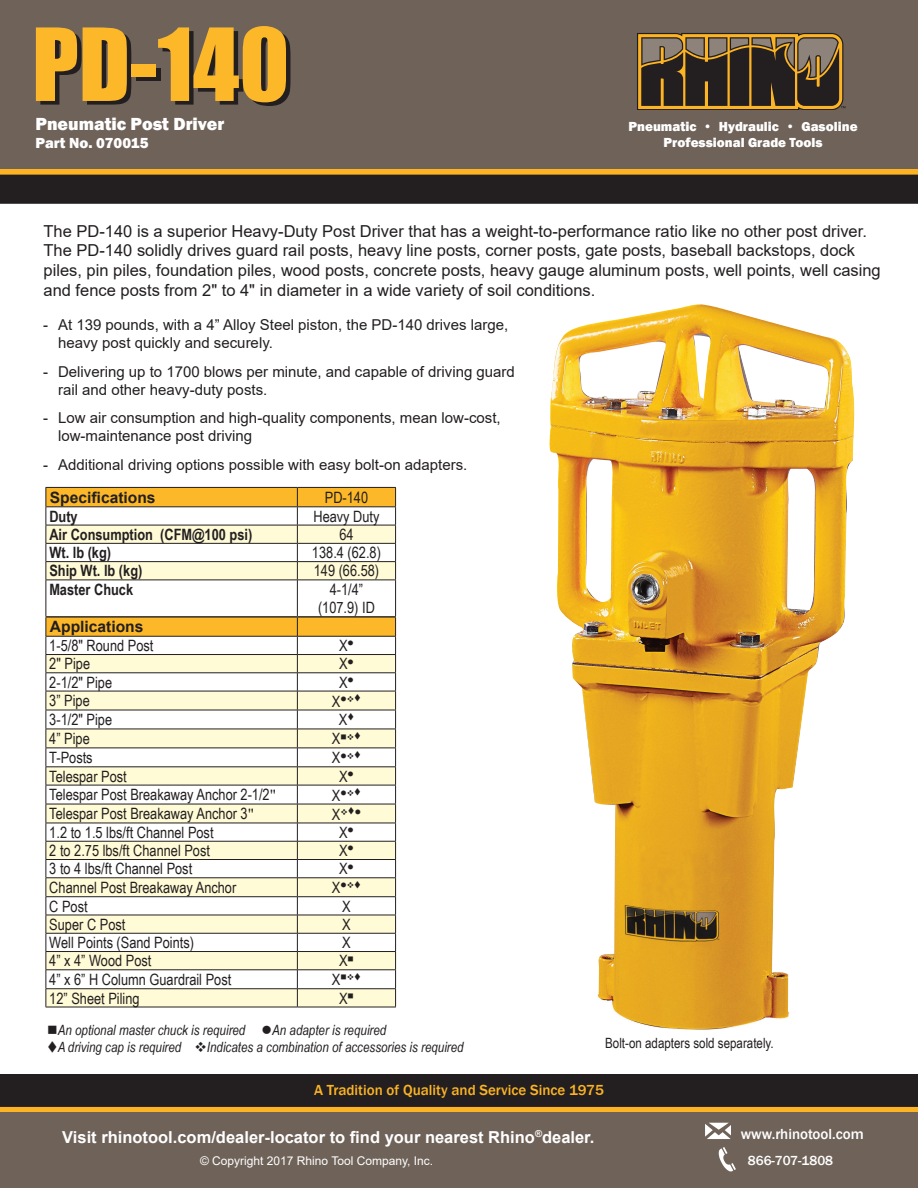
<style>
.page{position:relative;width:918px;height:1188px;background:#fff}
.page>*{position:absolute;margin:0;border:0;box-sizing:border-box;transform-origin:0 0}
.t1{font:93px "Impact";color:#fcb828}
.t2{font:800 18px "Franklin Gothic";color:#fff}
.t3{font:16.5px/19.8px "Arial";color:#231f20}
.t4{font:700 16.5px "Arial";color:#fff}
.t5{font:15.6px/18.8px "Arial Narrow";color:#231f20;text-align:center}
.t6{font:700 15.6px "Arial Narrow";color:#231f20}
.t7{font:700 15.6px "Arial";color:#231f20}
.t8{font:15px/18px "Arial";color:#231f20}
.t9{font:500 15px "Franklin Gothic";color:#fcb424}
.t10{font:500 15px "Franklin Gothic";color:#fff}
.t11{font:800 15px "Franklin Gothic";color:#fff}
.t12{font:italic 14.1px "Arial Narrow";color:#231f20}
.t13{font:14.1px "Arial Narrow";color:#231f20}
.t14{font:800 13.5px/16.2px "Franklin Gothic";color:#fff;text-align:center}
.t15{font:500 13.5px "Franklin Gothic";color:#fff}
.t16{font:12px "Arial";color:#fff}
.s1{font-family:"Times New Roman"}
</style>
<div class="page">
<div style="left:0;top:0;width:918px;height:178px;background:#6f6259"></div>
<div style="left:0;top:1092px;width:918px;height:96px;background:#6f6259"></div>
<div style="left:0;top:1106px;width:918px;height:6px;background:#fcb424"></div>
<div style="left:0;top:169px;width:918px;height:6px;background:#fcb424"></div>
<div style="left:0;top:175px;width:918px;height:29px;background:#231f20"></div>
<svg style="left:719px;top:1147px;width:17px;height:24px"></svg>
<svg style="left:705px;top:1123px;width:26px;height:16px"></svg>
<svg style="left:637px;top:33px;width:209px;height:77px"></svg>
<div style="left:0;top:1074px;width:918px;height:33px;background:#231f20"></div>
<img style="left:549px;top:304px;width:306px;height:726px">
<hr style="left:46px;top:580px;width:251px;height:1px;background:#231f20">
<hr style="left:297px;top:580px;width:99px;height:1px;background:#231f20">
<hr style="left:46px;top:1007px;width:251px;height:1px;background:#231f20">
<hr style="left:297px;top:1007px;width:99px;height:1px;background:#231f20">
<hr style="left:46px;top:616px;width:251px;height:2px;background:#231f20">
<hr style="left:297px;top:616px;width:99px;height:2px;background:#231f20">
<svg style="left:46px;top:487px;width:350px;height:93px"></svg>
<hr style="left:46px;top:580px;width:1px;height:36px;background:#231f20">
<hr style="left:297px;top:580px;width:1px;height:36px;background:#231f20">
<hr style="left:395px;top:580px;width:1px;height:36px;background:#231f20">
<svg style="left:46px;top:617px;width:350px;height:390px"></svg>
<h1 class="t1" style="left:32px;top:-8px;width:259px">PD-140</h1>
<p class="t2" style="left:36px;top:112px;width:190px">Pneumatic Post Driver</p>
<p class="t11" style="left:36px;top:133px;width:115px">Part No. 070015</p>
<p class="t14" style="left:629px;top:118px;width:231px">Pneumatic • Hydraulic • Gasoline<br>Professional Grade Tools</p>
<p class="t3" style="left:44px;top:221px;width:839px">The PD-140 is a superior Heavy-Duty Post Driver that has a weight-to-performance ratio like no other post driver.<br>The PD-140 solidly drives guard rail posts, heavy line posts, corner posts, gate posts, baseball backstops, dock piles, pin piles, foundation piles, wood posts, concrete posts, heavy gauge aluminum posts, well points, well casing and fence posts from 2" to 4" in diameter in a wide variety of soil conditions.</p>
<p class="t8" style="left:58px;top:315px;width:452px;text-indent:-15px">- At 139 pounds, with a 4” Alloy Steel piston, the PD-140 drives large, heavy post quickly and securely.</p>
<p class="t8" style="left:58px;top:362px;width:458px;text-indent:-15px">- Delivering up to 1700 blows per minute, and capable of driving guard rail and other heavy-duty posts.</p>
<p class="t8" style="left:58px;top:409px;width:444px;text-indent:-15px">- Low air consumption and high-quality components, mean low-cost, low-maintenance post driving</p>
<p class="t8" style="left:43px;top:456px;width:426px">- Additional driving options possible with easy bolt-on adapters.</p>
<p class="t7" style="left:50px;top:486px;width:107px">Specifications</p>
<p class="t5" style="left:325px;top:487px;width:45px">PD-140</p>
<p class="t6" style="left:49px;top:504px;width:30px">Duty</p>
<p class="t5" style="left:313px;top:506px;width:68px">Heavy Duty</p>
<p class="t6" style="left:49px;top:523px;width:204px">Air Consumption (CFM@100 psi)</p>
<p class="t5" style="left:339px;top:524px;width:16px">64</p>
<p class="t6" style="left:49px;top:541px;width:63px">Wt. lb (kg)</p>
<p class="t5" style="left:312px;top:543px;width:70px">138.4 (62.8)</p>
<p class="t6" style="left:49px;top:559px;width:95px">Ship Wt. lb (kg)</p>
<p class="t5" style="left:314px;top:561px;width:67px">149 (66.58)</p>
<p class="t6" style="left:49px;top:577px;width:85px">Master Chuck</p>
<p class="t5" style="left:318px;top:579px;width:58px">4-1/4” (107.9) ID</p>
<p class="t7" style="left:50px;top:616px;width:95px">Applications</p>
<p class="t5" style="left:49px;top:636px;width:106px">1-5/8" Round Post</p>
<p class="t5" style="left:339px;top:636px;width:16px">X●</p>
<p class="t5" style="left:49px;top:654px;width:42px">2" Pipe</p>
<p class="t5" style="left:339px;top:654px;width:16px">X●</p>
<p class="t5" style="left:49px;top:672px;width:64px">2-1/2" Pipe</p>
<p class="t5" style="left:339px;top:672px;width:16px">X●</p>
<p class="t5" style="left:49px;top:690px;width:42px">3” Pipe</p>
<p class="t5" style="left:332px;top:691px;width:31px">X●❖▼</p>
<p class="t5" style="left:49px;top:709px;width:64px">3-1/2" Pipe</p>
<p class="t5" style="left:339px;top:710px;width:17px">X▼</p>
<p class="t5" style="left:49px;top:728px;width:42px">4” Pipe</p>
<p class="t5" style="left:332px;top:729px;width:31px">X■❖▼</p>
<p class="t5" style="left:49px;top:747px;width:45px">T-Posts</p>
<p class="t5" style="left:332px;top:748px;width:31px">X●❖▼</p>
<p class="t5" style="left:49px;top:766px;width:79px">Telespar Post</p>
<p class="t5" style="left:339px;top:766px;width:16px">X●</p>
<p class="t5" style="left:49px;top:784px;width:228px">Telespar Post Breakaway Anchor 2-1/2<span class="s1">"</span></p>
<p class="t5" style="left:332px;top:785px;width:31px">X●❖▼</p>
<p class="t5" style="left:49px;top:803px;width:206px">Telespar Post Breakaway Anchor 3<span class="s1">"</span></p>
<p class="t5" style="left:332px;top:804px;width:31px">X❖▼●</p>
<p class="t5" style="left:49px;top:822px;width:166px">1.2 to 1.5 lbs/ft Channel Post</p>
<p class="t5" style="left:339px;top:822px;width:16px">X●</p>
<p class="t5" style="left:49px;top:841px;width:162px">2 to 2.75 lbs/ft Channel Post</p>
<p class="t5" style="left:339px;top:841px;width:16px">X●</p>
<p class="t5" style="left:49px;top:859px;width:144px">3 to 4 lbs/ft Channel Post</p>
<p class="t5" style="left:339px;top:859px;width:16px">X●</p>
<p class="t5" style="left:49px;top:877px;width:189px">Channel Post Breakaway Anchor</p>
<p class="t5" style="left:332px;top:878px;width:31px">X●❖▼</p>
<p class="t5" style="left:49px;top:896px;width:40px">C Post</p>
<p class="t5" style="left:342px;top:896px;width:10px">X</p>
<p class="t5" style="left:49px;top:914px;width:78px">Super C Post</p>
<p class="t5" style="left:342px;top:914px;width:10px">X</p>
<p class="t5" style="left:49px;top:933px;width:146px">Well Points (Sand Points)</p>
<p class="t5" style="left:342px;top:933px;width:10px">X</p>
<p class="t5" style="left:49px;top:951px;width:104px">4” x 4” Wood Post</p>
<p class="t5" style="left:339px;top:951px;width:16px">X■</p>
<p class="t5" style="left:49px;top:969px;width:183px">4” x 6” H Column Guardrail Post</p>
<p class="t5" style="left:332px;top:970px;width:31px">X■❖▼</p>
<p class="t5" style="left:49px;top:988px;width:92px">12” Sheet Piling</p>
<p class="t5" style="left:339px;top:988px;width:16px">X■</p>
<p class="t12" style="left:47px;top:1020px;width:341px">■An optional master chuck is required ●An adapter is required</p>
<p class="t12" style="left:47px;top:1037px;width:418px">▼A driving cap is required ❖Indicates a combination of accessories is required</p>
<p class="t13" style="left:605px;top:1032px;width:170px">Bolt-on adapters sold separately.</p>
<p class="t9" style="left:314px;top:1081px;width:291px">A Tradition of Quality and Service Since 1975</p>
<p class="t4" style="left:62px;top:1125px;width:534px">Visit rhinotool.com/dealer-locator to find your nearest Rhino<sup>®</sup>dealer.</p>
<p class="t16" style="left:200px;top:1152px;width:235px">© Copyright 2017 Rhino Tool Company, Inc.</p>
<p class="t10" style="left:741px;top:1125px;width:124px">www.rhinotool.com</p>
<p class="t15" style="left:748px;top:1152px;width:87px">866-707-1808</p>
</div>
